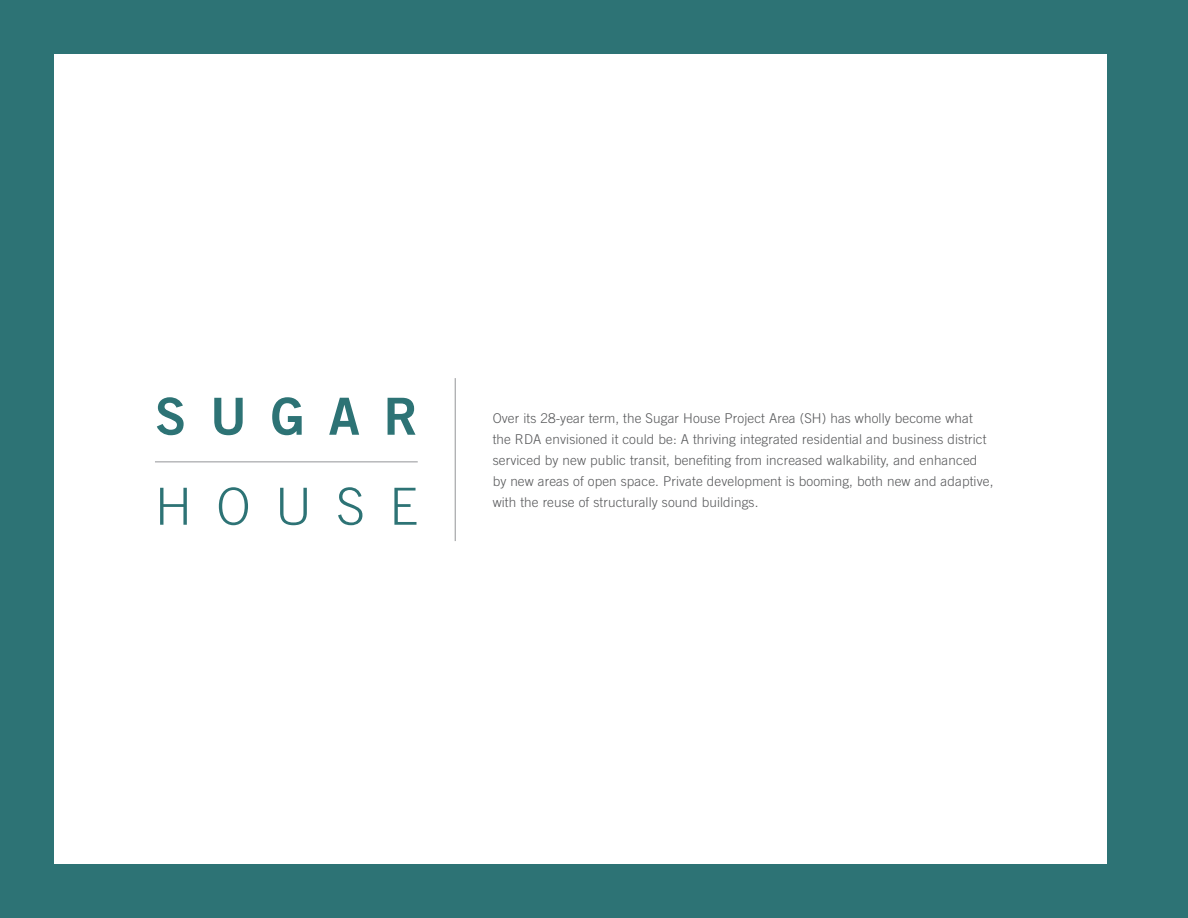
<style>
.page{position:relative;width:1188px;height:918px;background:#2d7375}
.page>*{position:absolute;margin:0;border:0;box-sizing:border-box;transform-origin:0 0}
.t1{font:51.15px "Trade Gothic Bold Two";letter-spacing:.465em;color:#2d7375}
.t2{font:300 51.15px "Trade Gothic";letter-spacing:.475em;color:#2d7375}
.t3{font:300 13.5px/21px "Trade Gothic";letter-spacing:.01em;color:#58595b}
</style>
<div class="page">
<div style="left:54px;top:54px;width:1053px;height:810px;background:#fff"></div>
<hr style="left:155px;top:461px;width:263px;height:1px;background:#939598">
<hr style="left:455px;top:378px;width:1px;height:163px;background:#939598">
<h1 class="t1" style="left:155px;top:385px;width:264px">SUGAR</h1>
<h1 class="t2" style="left:155px;top:476px;width:264px">HOUSE</h1>
<p class="t3" style="left:493px;top:407px;width:502px">Over its 28-year term, the Sugar House Project Area (SH) has wholly become what the RDA envisioned it could be: A thriving integrated residential and business district serviced by new public transit, benefiting from increased walkability, and enhanced by new areas of open space. Private development is booming, both new and adaptive, with the reuse of structurally sound buildings.</p>
</div>
